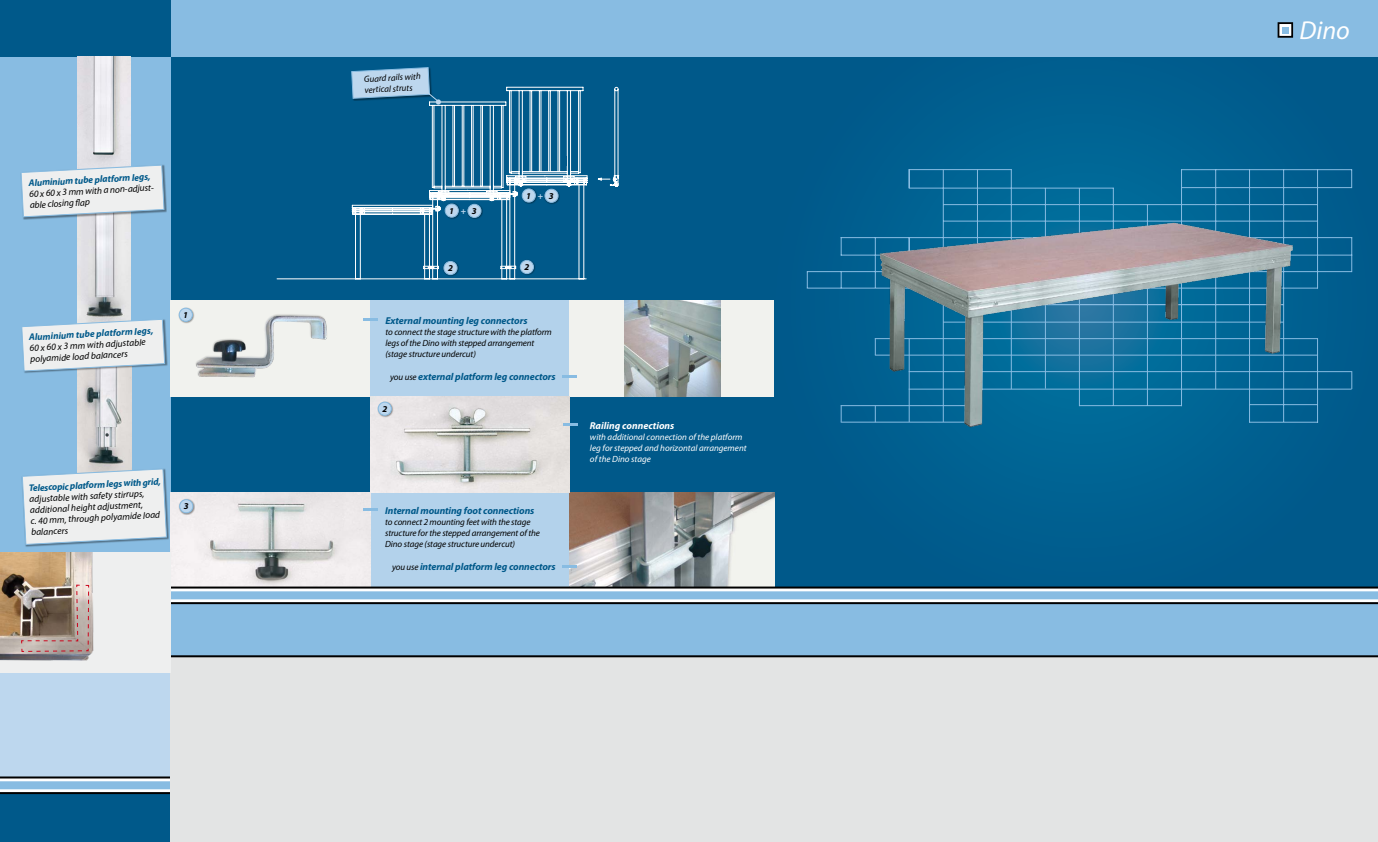
<style>
.page{position:relative;width:1378px;height:842px;background:#fff}
.page>*{position:absolute;margin:0;border:0;box-sizing:border-box;transform-origin:0 0}
.t1{font:italic 26px "Myriad Pro";color:#fff}
.t2{font:italic 700 10px "Myriad Pro";letter-spacing:-.01em;color:#00598a}
.t3{font:italic 700 10px "Myriad Pro";color:#fff}
.t4{font:italic 9.5px/11px "Myriad Pro";color:#000}
.t5{font:italic 700 9.5px "Myriad Pro";color:#00598a}
.t6{font:italic 9px/11px "Myriad Pro";letter-spacing:-.01em;color:#000}
.t7{font:italic 9px/11px "Myriad Pro";color:#fff}
.t8{font:italic 700 9px "Myriad Pro";color:#000}
.s1{color:#bdd7ee}
.s2{font-weight:400;font-size:9px;color:#000}
</style>
<div class="page">
<div style="left:170px;top:57px;width:1208px;height:544px;background:#00598a"></div>
<div style="left:0;top:0;width:170px;height:813px;background:#88bce2"></div>
<div style="left:0;top:657px;width:182px;height:120px;background:#bdd7ee"></div>
<div style="left:170px;top:638px;width:1208px;height:204px;background:#e3e4e4"></div>
<svg style="left:170px;top:604px;width:1208px;height:54px;background:#84b5d9"></svg>
<hr style="left:840px;top:422px;width:137px;height:1px;background:#88bce2">
<hr style="left:840px;top:405px;width:137px;height:1px;background:#88bce2">
<hr style="left:908px;top:389px;width:443px;height:1px;background:#88bce2">
<hr style="left:908px;top:371px;width:443px;height:1px;background:#88bce2">
<hr style="left:875px;top:355px;width:442px;height:1px;background:#88bce2">
<hr style="left:875px;top:338px;width:443px;height:1px;background:#88bce2">
<hr style="left:807px;top:288px;width:511px;height:1px;background:#88bce2">
<hr style="left:807px;top:271px;width:544px;height:1px;background:#88bce2">
<hr style="left:840px;top:255px;width:512px;height:1px;background:#88bce2">
<hr style="left:840px;top:237px;width:512px;height:1px;background:#88bce2">
<hr style="left:943px;top:221px;width:374px;height:1px;background:#88bce2">
<hr style="left:943px;top:204px;width:374px;height:1px;background:#88bce2">
<svg style="left:1351px;top:371px;width:1px;height:18px"></svg>
<hr style="left:1317px;top:338px;width:1px;height:85px;background:#88bce2">
<svg style="left:840px;top:405px;width:1px;height:17px"></svg>
<svg style="left:840px;top:272px;width:1px;height:16px"></svg>
<svg style="left:807px;top:272px;width:1px;height:16px"></svg>
<svg style="left:840px;top:237px;width:1px;height:18px"></svg>
<hr style="left:1249px;top:422px;width:69px;height:1px;background:#88bce2">
<hr style="left:1317px;top:169px;width:1px;height:119px;background:#88bce2">
<svg style="left:1351px;top:170px;width:1px;height:18px"></svg>
<hr style="left:1351px;top:237px;width:1px;height:35px;background:#88bce2">
<hr style="left:1181px;top:187px;width:170px;height:1px;background:#88bce2">
<hr style="left:1181px;top:169px;width:171px;height:1px;background:#88bce2">
<hr style="left:1249px;top:404px;width:68px;height:1px;background:#88bce2">
<div style="left:170px;top:0;width:1208px;height:57px;background:#88bce2"></div>
<div style="left:0;top:785px;width:199px;height:57px;background:#00598a"></div>
<svg style="left:0;top:776px;width:170px;height:18px;background:#949799"></svg>
<div style="left:0;top:781px;width:208px;height:8px;background:#88bce2"></div>
<div style="left:0;top:0;width:170px;height:57px;background:#00598a"></div>
<div style="left:170px;top:773px;width:118px;height:69px;background:#e3e4e4"></div>
<svg style="left:1280px;top:25px;width:10px;height:10px"></svg>
<div style="left:1277px;top:22px;width:16px;height:16px;border:2px solid #000"></div>
<svg style="left:1282px;top:27px;width:6px;height:6px"></svg>
<img style="left:861px;top:167px;width:452px;height:290px">
<div style="left:170px;top:300px;width:604px;height:96px;background:#f1f2ee"></div>
<div style="left:370px;top:300px;width:199px;height:288px;background:#b3d2eb"></div>
<img style="left:569px;top:492px;width:205px;height:94px">
<img style="left:194px;top:314px;width:133px;height:64px">
<img style="left:624px;top:300px;width:96px;height:96px">
<hr style="left:363px;top:318px;width:14px;height:3px;background:#88bce2">
<svg style="left:563px;top:375px;width:14px;height:2px"></svg>
<hr style="left:562px;top:565px;width:14px;height:3px;background:#88bce2">
<div style="left:178px;top:307px;width:16px;height:16px;background:#000;opacity:.41"></div>
<div style="left:179px;top:308px;width:13px;height:13px;background:#bdd7ee;border-radius:50%"></div>
<div style="left:179px;top:308px;width:14px;height:14px;border:1px solid #88bce2;border-radius:50%"></div>
<img style="left:170px;top:492px;width:200px;height:94px">
<img style="left:370px;top:396px;width:199px;height:96px">
<div style="left:377px;top:401px;width:16px;height:16px;background:#000;opacity:.41"></div>
<div style="left:378px;top:402px;width:13px;height:13px;background:#bdd7ee;border-radius:50%"></div>
<div style="left:378px;top:402px;width:14px;height:14px;border:1px solid #88bce2;border-radius:50%"></div>
<div style="left:178px;top:498px;width:17px;height:17px;background:#000;opacity:.41"></div>
<div style="left:180px;top:500px;width:13px;height:13px;background:#bdd7ee;border-radius:50%"></div>
<div style="left:179px;top:499px;width:14px;height:14px;border:1px solid #88bce2;border-radius:50%"></div>
<hr style="left:563px;top:423px;width:14px;height:3px;background:#88bce2">
<hr style="left:364px;top:508px;width:14px;height:3px;background:#88bce2">
<svg style="left:170px;top:586px;width:1208px;height:18px;background:#8f9497"></svg>
<div style="left:170px;top:591px;width:1208px;height:8px;background:#88bce2"></div>
<svg style="left:276px;top:67px;width:343px;height:212px"></svg>
<div style="left:0;top:552px;width:170px;height:120px;background:#eeefef"></div>
<img style="left:77px;top:374px;width:54px;height:94px">
<img style="left:77px;top:57px;width:53px;height:107px">
<div style="left:22px;top:468px;width:147px;height:79px;background:#000;opacity:.41"></div>
<svg style="left:21px;top:468px;width:146px;height:77px;background:#dde5ea"></svg>
<img style="left:77px;top:220px;width:53px;height:98px">
<div style="left:21px;top:319px;width:147px;height:55px;background:#000;opacity:.41"></div>
<svg style="left:21px;top:318px;width:145px;height:54px;background:#d9e2e8"></svg>
<div style="left:20px;top:164px;width:147px;height:56px;background:#000;opacity:.41"></div>
<svg style="left:20px;top:164px;width:145px;height:54px;background:#d9e2e8"></svg>
<img style="left:0;top:552px;width:94px;height:109px">
<img style="left:21px;top:584px;width:69px;height:68px">
<p class="t5" style="left:28px;top:177px;width:123px;rotate:-3deg">Aluminium tube platform legs,</p>
<p class="t4" style="left:29px;top:188px;width:128px;rotate:-3deg">60 x 60 x 3 mm with a non-adjust&shy;able closing fl ap</p>
<p class="t5" style="left:29px;top:331px;width:126px;rotate:-3deg">Aluminium tube platform legs,</p>
<p class="t4" style="left:29px;top:342px;width:118px;rotate:-3deg">60 x 60 x 3 mm with adjustable polyamide load balancers</p>
<p class="t8" style="left:183px;top:309px;width:6px">1</p>
<p class="t5" style="left:29px;top:482px;width:134px;rotate:-3deg">Telescopic platform legs with grid,</p>
<p class="t4" style="left:29px;top:494px;width:131px;rotate:-3deg">adjustable with safety stirrups, additional height adjustment,<br>c. 40 mm, through polyamide load balancers</p>
<p class="t8" style="left:184px;top:500px;width:6px">3</p>
<p class="t6" style="left:364px;top:73px;width:58px;rotate:-3deg">Guard rails with vertical struts</p>
<p class="t8" style="left:449px;top:205px;width:29px">1<span class="s1">+</span>3</p>
<p class="t8" style="left:448px;top:262px;width:6px">2</p>
<p class="t8" style="left:526px;top:190px;width:29px">1<span class="s1">+</span>3</p>
<p class="t8" style="left:524px;top:261px;width:6px">2</p>
<p class="t2" style="left:385px;top:314px;width:143px">External mounting leg connectors</p>
<p class="t6" style="left:385px;top:326px;width:168px">to connect the stage structure with the platform legs of the Dino with stepped arrangement (stage structure undercut)</p>
<p class="t2" style="left:390px;top:370px;width:167px"><span class="s2">you use</span> external platform leg connectors</p>
<p class="t8" style="left:382px;top:403px;width:6px">2</p>
<p class="t2" style="left:385px;top:504px;width:151px">Internal mounting foot connections</p>
<p class="t6" style="left:385px;top:516px;width:156px">to connect 2 mounting feet with the stage structure for the stepped arrangement of the<br>Dino stage (stage structure undercut)</p>
<p class="t2" style="left:392px;top:560px;width:165px"><span class="s2">you use</span> internal platform leg connectors</p>
<p class="t3" style="left:590px;top:419px;width:86px">Railing connections</p>
<p class="t7" style="left:590px;top:431px;width:158px">with additional connection of the platform leg for stepped and horizontal arrangement of the Dino stage</p>
<h1 class="t1" style="left:1299px;top:14px;width:52px">Dino</h1>
</div>
